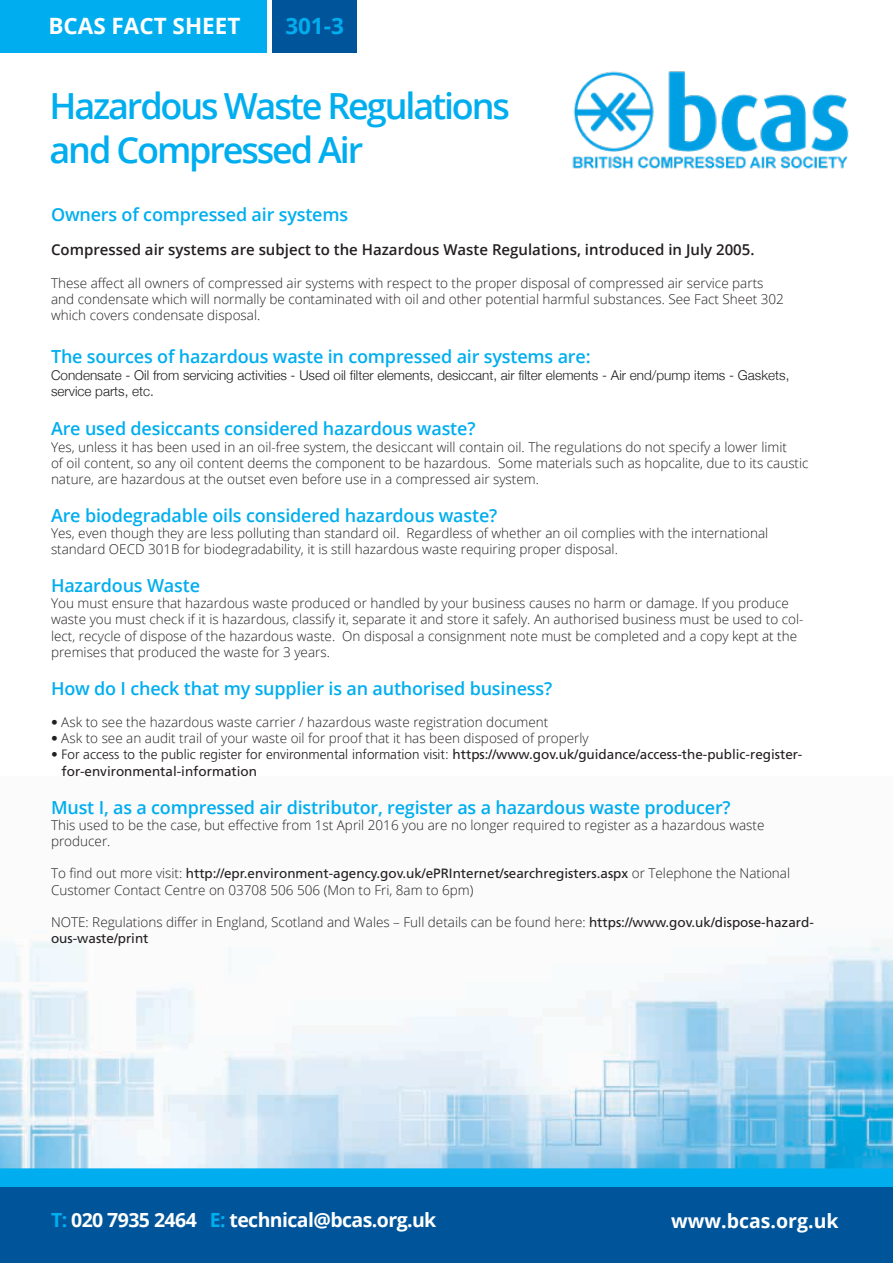
<style>
.page{position:relative;width:893px;height:1263px;background:#fff}
.page>*{position:absolute;margin:0;border:0;box-sizing:border-box;transform-origin:0 0}
.t1{font:600 36px/43.2px "Open Sans";letter-spacing:-.06em;color:#00aeef}
.t2{font:700 22.5px "Open Sans";color:#fff}
.t3{font:700 22.5px "Open Sans";color:#00aeef}
.t4{font:700 19.5px "Open Sans";letter-spacing:-.03em;color:#fff}
.t5{font:700 19.5px "Open Sans";color:#fff}
.t6{font:600 18px "Open Sans";letter-spacing:-.01em;color:#00aeef}
.t7{font:600 15px "Open Sans";color:#231f20}
.t8{font:300 13.5px/16.2px "Open Sans";color:#231f20}
.t9{font:13.5px/16.2px "Frutiger";color:#231f20}
.t10{font:300 13.5px/16.2px "Helvetica Neue";color:#231f20}
.s1{font-family:"Helvetica Neue"}
.s2{font-weight:300}
.s3{font-family:"Open Sans";font-weight:300}
.s4{font-family:"Frutiger";font-weight:400}
.s5{color:#00aeef}
</style>
<div class="page">
<div style="left:272px;top:0;width:84px;height:52px;background:#00559a"></div>
<img style="left:0;top:941px;width:893px;height:227px">
<div style="left:0;top:1168px;width:893px;height:20px;background:#00aeef"></div>
<div style="left:0;top:1187px;width:893px;height:76px;background:#00559a"></div>
<div style="left:0;top:0;width:267px;height:52px;background:#00aeef"></div>
<img style="left:572px;top:71px;width:277px;height:98px">
<h2 class="t2" style="left:48px;top:10px;width:193px">BCAS FACT SHEET</h2>
<h2 class="t3" style="left:285px;top:10px;width:60px">301-3</h2>
<h1 class="t1" style="left:50px;top:84px;width:462px">Hazardous Waste Regulations and Compressed Air</h1>
<h3 class="t6" style="left:51px;top:202px;width:299px">Owners of compressed air systems</h3>
<p class="t7" style="left:51px;top:240px;width:705px">Compressed air systems are subject to the Hazardous Waste Regulations, introduced in July 2005.</p>
<p class="t8" style="left:51px;top:274px;width:734px">These affect all owners of compressed air systems with respect to the proper disposal of compressed air service parts and condensate which will normally be contaminated with oil and other potential harmful substances. See Fact Sheet 302 which covers condensate disposal.</p>
<h3 class="t6" style="left:51px;top:344px;width:541px">The sources of hazardous waste in compressed air systems are:</h3>
<p class="t10" style="left:51px;top:366px;width:740px">Condensate - Oil from servicing activities - Used oil filter elements, desiccant, air filter elements - Air end/pump items - Gaskets, service parts, etc.</p>
<h3 class="t6" style="left:51px;top:416px;width:426px">Are used desiccants considered hazardous waste?</h3>
<p class="t8" style="left:51px;top:438px;width:759px">Yes, unless it has been used in an oil-free system, the desiccant will contain oil. The regulations do not specify a lower limit<br>of oil content, so any oil content deems the component to be hazardous. Some materials such as hopcalite, due to its caustic nature, are hazardous at the outset even before use in a compressed air system.</p>
<h3 class="t6" style="left:51px;top:503px;width:448px">Are biodegradable oils considered hazardous waste?</h3>
<p class="t8" style="left:51px;top:524px;width:719px">Yes, even though they are less polluting than standard oil. Regardless of whether an oil complies with the international standard OECD 301B for biodegradability, it is still hazardous waste requiring proper disposal.</p>
<h3 class="t6" style="left:51px;top:573px;width:151px">Hazardous Waste</h3>
<p class="t8" style="left:51px;top:595px;width:754px">You must ensure that hazardous waste produced or handled by your business causes no harm or damage. If you produce waste you must check if it is hazardous, classify it, separate it and store it safely. An authorised business must be used to col&shy;lect, recycle of dispose of the hazardous waste. On disposal a consignment note must be completed and a copy kept at the premises that produced the waste for 3 years.</p>
<h3 class="t6" style="left:51px;top:676px;width:503px">How do I check that my supplier is an authorised business?</h3>
<p class="t8" style="left:51px;top:713px;width:499px"><span class="s1">•</span> Ask to see the hazardous waste carrier / hazardous waste registration document</p>
<p class="t8" style="left:51px;top:730px;width:539px"><span class="s1">•</span> Ask to see an audit trail of your waste oil for proof that it has been disposed of properly</p>
<p class="t9" style="left:62px;top:747px;width:742px;text-indent:-11px"><span class="s2">• For access to the public register for environmental information visit:</span> https://www.gov.uk/guidance/access-the-public-register&shy;for-environmental-information</p>
<h3 class="t6" style="left:51px;top:795px;width:681px">Must I, as a compressed air distributor, register as a hazardous waste producer?</h3>
<p class="t8" style="left:51px;top:816px;width:715px">This used to be the case, but effective from 1st April 2016 you are no longer required to register as a hazardous waste producer.</p>
<p class="t9" style="left:51px;top:866px;width:741px"><span class="s3">To find out more visit:</span> http://epr.environment-agency.gov.uk/ePRInternet/searchregisters.aspx <span class="s3">or Telephone the National</span></p>
<p class="t8" style="left:51px;top:881px;width:424px">Customer Contact Centre on 03708 506 506 (Mon to Fri, 8am to 6pm)</p>
<p class="t8" style="left:51px;top:914px;width:764px">NOTE: Regulations differ in England, Scotland and Wales – Full details can be found here: <span class="s4">https://www.gov.uk/dispose-hazard-</span></p>
<p class="t9" style="left:51px;top:930px;width:99px">ous-waste/print</p>
<h3 class="t4" style="left:51px;top:1206px;width:387px"><span class="s5">T:</span> 020 7935 2464 <span class="s5">E:</span> technical@bcas.org.uk</h3>
<h3 class="t5" style="left:671px;top:1207px;width:169px">www.bcas.org.uk</h3>
</div>
